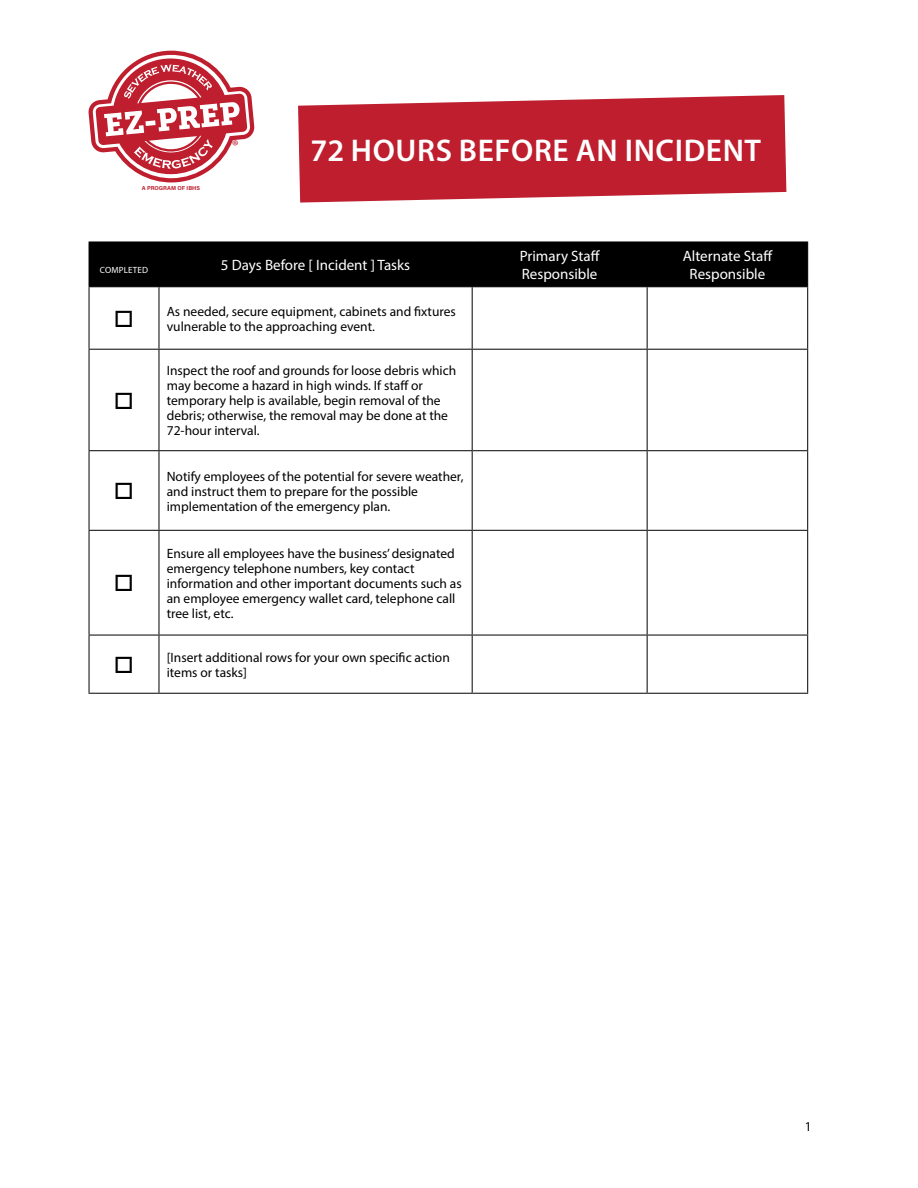
<style>
.page{position:relative;width:918px;height:1188px;background:#fff}
.page>*{position:absolute;margin:0;border:0;box-sizing:border-box;transform-origin:0 0}
.t1{font:600 31.5px "Myriad Pro";letter-spacing:.02em;color:#fff}
.t2{font:15px/18px "Myriad Pro";color:#fff}
.t3{font:13.5px/15px "Myriad Pro";color:#000}
.t4{font:9px "Myriad Pro";letter-spacing:.02em;color:#fff}
.t5{font:700 5.7px "Acumin Pro";color:#be1e2d}
</style>
<div class="page">
<svg style="left:298px;top:95px;width:488px;height:108px;background:#c43543"></svg>
<div style="left:90px;top:242px;width:717px;height:44px;background:#000"></div>
<hr style="left:647px;top:287px;width:1px;height:62px;background:#000">
<hr style="left:807px;top:287px;width:1px;height:62px;background:#000">
<hr style="left:89px;top:350px;width:1px;height:100px;background:#000">
<hr style="left:158px;top:350px;width:1px;height:100px;background:#000">
<hr style="left:472px;top:349px;width:175px;height:1px;background:#000">
<hr style="left:472px;top:350px;width:1px;height:100px;background:#000">
<hr style="left:647px;top:349px;width:161px;height:1px;background:#000">
<hr style="left:647px;top:350px;width:1px;height:100px;background:#000">
<hr style="left:807px;top:350px;width:1px;height:100px;background:#000">
<hr style="left:89px;top:450px;width:70px;height:1px;background:#000">
<hr style="left:89px;top:451px;width:1px;height:79px;background:#000">
<hr style="left:159px;top:450px;width:313px;height:1px;background:#000">
<hr style="left:158px;top:451px;width:1px;height:79px;background:#000">
<hr style="left:472px;top:450px;width:175px;height:1px;background:#000">
<hr style="left:472px;top:451px;width:1px;height:79px;background:#000">
<hr style="left:647px;top:450px;width:161px;height:1px;background:#000">
<hr style="left:647px;top:451px;width:1px;height:79px;background:#000">
<hr style="left:807px;top:451px;width:1px;height:79px;background:#000">
<hr style="left:89px;top:530px;width:70px;height:1px;background:#000">
<hr style="left:89px;top:531px;width:1px;height:104px;background:#000">
<hr style="left:159px;top:530px;width:313px;height:1px;background:#000">
<hr style="left:158px;top:531px;width:1px;height:104px;background:#000">
<hr style="left:472px;top:530px;width:175px;height:1px;background:#000">
<hr style="left:472px;top:531px;width:1px;height:104px;background:#000">
<hr style="left:647px;top:530px;width:161px;height:1px;background:#000">
<hr style="left:647px;top:531px;width:1px;height:104px;background:#000">
<hr style="left:807px;top:531px;width:1px;height:104px;background:#000">
<hr style="left:89px;top:635px;width:70px;height:1px;background:#000">
<hr style="left:89px;top:636px;width:1px;height:57px;background:#000">
<hr style="left:159px;top:635px;width:313px;height:1px;background:#000">
<hr style="left:158px;top:636px;width:1px;height:57px;background:#000">
<hr style="left:472px;top:635px;width:175px;height:1px;background:#000">
<hr style="left:472px;top:636px;width:1px;height:57px;background:#000">
<hr style="left:647px;top:635px;width:161px;height:1px;background:#000">
<hr style="left:647px;top:636px;width:1px;height:57px;background:#000">
<hr style="left:807px;top:636px;width:1px;height:57px;background:#000">
<hr style="left:89px;top:693px;width:70px;height:1px;background:#000">
<hr style="left:159px;top:693px;width:313px;height:1px;background:#000">
<hr style="left:472px;top:693px;width:175px;height:1px;background:#000">
<hr style="left:647px;top:693px;width:161px;height:1px;background:#000">
<hr style="left:472px;top:241px;width:175px;height:1px;background:#000">
<hr style="left:647px;top:241px;width:161px;height:1px;background:#000">
<hr style="left:647px;top:242px;width:1px;height:44px;background:#000">
<hr style="left:807px;top:242px;width:1px;height:44px;background:#000">
<hr style="left:472px;top:286px;width:175px;height:1px;background:#000">
<hr style="left:647px;top:286px;width:161px;height:1px;background:#000">
<hr style="left:89px;top:241px;width:70px;height:1px;background:#000">
<hr style="left:89px;top:242px;width:1px;height:44px;background:#000">
<hr style="left:159px;top:241px;width:313px;height:1px;background:#000">
<hr style="left:158px;top:242px;width:1px;height:44px;background:#000">
<hr style="left:472px;top:242px;width:1px;height:44px;background:#000">
<hr style="left:89px;top:286px;width:70px;height:1px;background:#000">
<hr style="left:159px;top:286px;width:313px;height:1px;background:#000">
<hr style="left:89px;top:287px;width:1px;height:62px;background:#000">
<hr style="left:158px;top:287px;width:1px;height:62px;background:#000">
<hr style="left:472px;top:287px;width:1px;height:62px;background:#000">
<hr style="left:89px;top:349px;width:70px;height:1px;background:#000">
<hr style="left:159px;top:349px;width:313px;height:1px;background:#000">
<svg style="left:89px;top:51px;width:166px;height:132px"></svg>
<p class="t5" style="left:142px;top:184px;width:60px">A PROGRAM OF IBHS</p>
<h1 class="t1" style="left:310px;top:130px;width:452px">72 HOURS BEFORE AN INCIDENT</h1>
<p class="t4" style="left:100px;top:264px;width:50px">COMPLETED</p>
<p class="t2" style="left:221px;top:256px;width:191px">5 Days Before [ Incident ] Tasks</p>
<p class="t2" style="left:520px;top:247px;width:82px">Primary Staff<br>Responsible</p>
<p class="t2" style="left:683px;top:247px;width:91px;text-align:center">Alternate Staff<br>Responsible</p>
<p class="t3" style="left:167px;top:303px;width:291px">As needed, secure equipment, cabinets and fixtures vulnerable to the approaching event.</p>
<p class="t3" style="left:167px;top:363px;width:291px">Inspect the roof and grounds for loose debris which may become a hazard in high winds. If staff or temporary help is available, begin removal of the debris; otherwise, the removal may be done at the 72-hour interval.</p>
<p class="t3" style="left:167px;top:468px;width:298px">Notify employees of the potential for severe weather, and instruct them to prepare for the possible implementation of the emergency plan.</p>
<p class="t3" style="left:167px;top:545px;width:296px">Ensure all employees have the business’ designated emergency telephone numbers, key contact information and other important documents such as an employee emergency wallet card, telephone call tree list, etc.</p>
<p class="t3" style="left:167px;top:649px;width:285px">[Insert additional rows for your own specific action items or tasks]</p>
<p class="t3" style="left:805px;top:1119px;width:8px">1</p>
</div>
